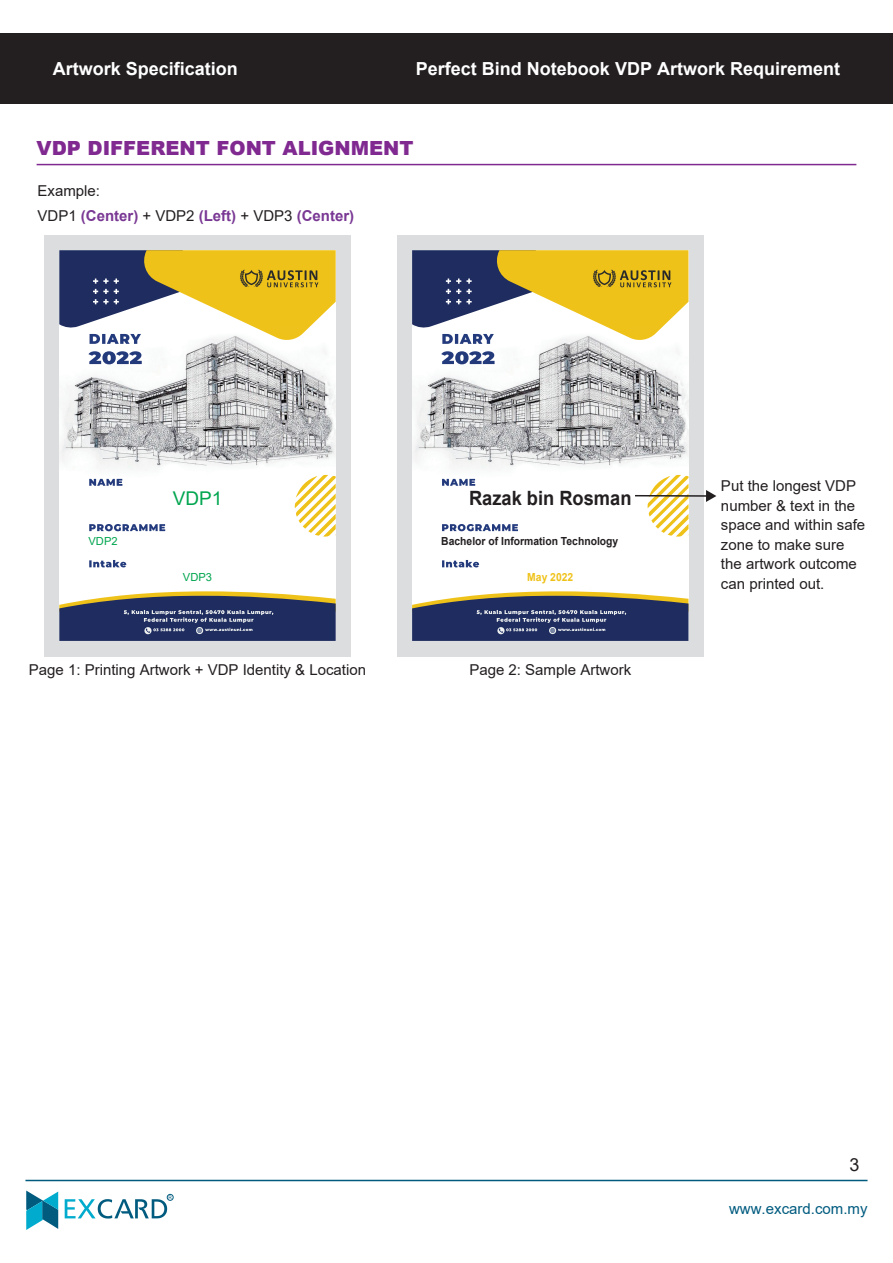
<style>
.page{position:relative;width:893px;height:1263px;background:#fff}
.page>*{position:absolute;margin:0;border:0;box-sizing:border-box;transform-origin:0 0}
.t1{font:700 19.65px "Arial";color:#231f20;scale:.93 1}
.t2{font:900 19.5px "Arial";color:#802990}
.t3{font:18.9px "Arial";color:#00a54f}
.t4{font:700 18px "Arial";color:#fff}
.t5{font:18px "Arial";color:#231f20}
.t6{font:15px/19.5px "Arial";color:#231f20}
.t7{font:15px "Arial";color:#005b7f}
.t8{font:700 11.1px "Arial";color:#231f20;scale:.93 1}
.t9{font:11.1px "Arial";color:#00a54f}
.t10{font:700 11.1px "Arial";color:#efc21a;scale:.93 1}
.t11{font:4.8px "Arial";color:#005b7f}
.s1{font-weight:700;color:#793894}
</style>
<div class="page">
<div style="left:44px;top:235px;width:307px;height:421px;background:#dcdddf"></div>
<div style="left:397px;top:235px;width:306px;height:421px;background:#dcdddf"></div>
<svg style="left:26px;top:1190px;width:32px;height:40px"></svg>
<svg style="left:65px;top:1194px;width:108px;height:24px"></svg>
<div style="left:0;top:33px;width:893px;height:71px;background:#231f20"></div>
<hr style="left:25px;top:1180px;width:842px;height:1px;background:#005b7f">
<hr style="left:37px;top:164px;width:819px;height:1px;background:#802990">
<img style="left:59px;top:329px;width:277px;height:262px">
<img style="left:88px;top:334px;width:54px;height:30px">
<img style="left:59px;top:591px;width:277px;height:5px">
<img style="left:59px;top:596px;width:277px;height:45px">
<img style="left:59px;top:250px;width:82px;height:79px">
<img style="left:141px;top:250px;width:195px;height:92px">
<img style="left:295px;top:475px;width:41px;height:62px">
<img style="left:124px;top:610px;width:147px;height:5px">
<img style="left:89px;top:479px;width:33px;height:7px">
<img style="left:89px;top:524px;width:76px;height:7px">
<img style="left:89px;top:560px;width:37px;height:7px">
<img style="left:93px;top:279px;width:26px;height:25px">
<img style="left:153px;top:628px;width:31px;height:3px">
<img style="left:206px;top:628px;width:47px;height:3px">
<img style="left:412px;top:329px;width:276px;height:262px">
<img style="left:441px;top:334px;width:54px;height:30px">
<img style="left:412px;top:591px;width:276px;height:5px">
<img style="left:412px;top:596px;width:276px;height:45px">
<img style="left:412px;top:250px;width:82px;height:79px">
<img style="left:494px;top:250px;width:194px;height:92px">
<img style="left:648px;top:475px;width:40px;height:62px">
<img style="left:476px;top:610px;width:148px;height:5px">
<img style="left:442px;top:479px;width:33px;height:7px">
<img style="left:442px;top:524px;width:76px;height:7px">
<img style="left:442px;top:560px;width:37px;height:7px">
<img style="left:446px;top:279px;width:26px;height:25px">
<img style="left:506px;top:628px;width:31px;height:3px">
<img style="left:559px;top:628px;width:46px;height:3px">
<hr style="left:635px;top:495px;width:73px;height:2px;background:#231f20">
<svg style="left:706px;top:490px;width:10px;height:12px"></svg>
<p class="t4" style="left:53px;top:56px;width:187px">Artwork Specification</p>
<p class="t4" style="left:416px;top:56px;width:426px">Perfect Bind Notebook VDP Artwork Requirement</p>
<h2 class="t2" style="left:37px;top:134px;width:378px">VDP DIFFERENT FONT ALIGNMENT</h2>
<p class="t6" style="left:37px;top:178px;width:318px;line-height:25.5px">Example:<br>VDP1 <span class="s1">(Center)</span> + VDP2 <span class="s1">(Left)</span> + VDP3 <span class="s1">(Center)</span></p>
<p class="t9" style="left:89px;top:533px;width:31px">VDP2</p>
<p class="t3" style="left:173px;top:486px;width:51px">VDP1</p>
<p class="t9" style="left:183px;top:569px;width:31px">VDP3</p>
<h1 class="t1" style="left:469px;top:485px;width:176px">Razak bin Rosman</h1>
<p class="t8" style="left:441px;top:533px;width:192px">Bachelor of Information Technology</p>
<p class="t10" style="left:527px;top:569px;width:51px">May 2022</p>
<p class="t6" style="left:29px;top:660px;width:339px">Page 1: Printing Artwork + VDP Identity &amp; Location</p>
<p class="t6" style="left:469px;top:660px;width:163px">Page 2: Sample Artwork</p>
<p class="t6" style="left:721px;top:476px;width:146px">Put the longest VDP number &amp; text in the space and within safe zone to make sure the artwork outcome can printed out.</p>
<p class="t11" style="left:169px;top:1194px;width:5px">R</p>
<p class="t5" style="left:849px;top:1152px;width:12px">3</p>
<p class="t7" style="left:729px;top:1198px;width:140px">www.excard.com.my</p>
</div>
